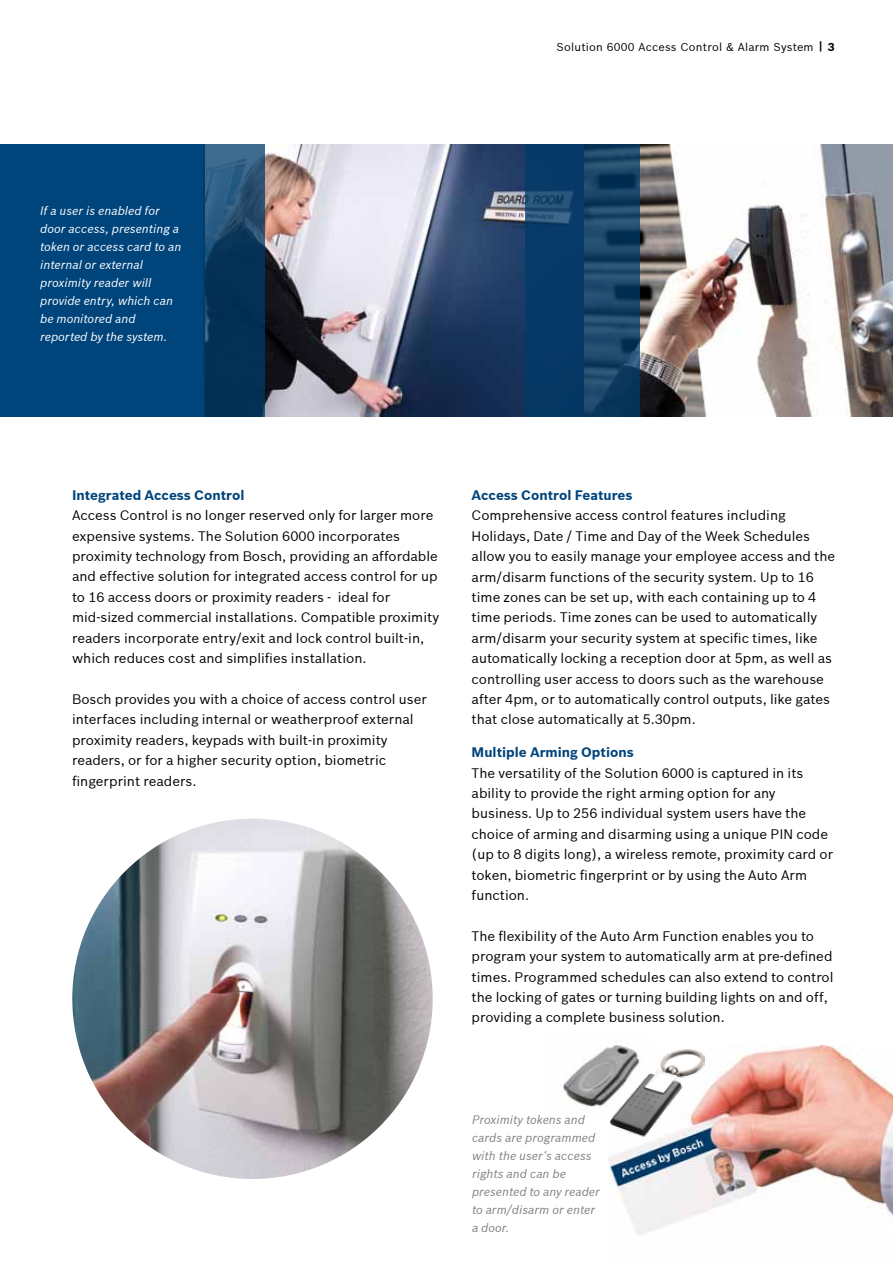
<style>
.page{position:relative;width:893px;height:1263px;background:#fff}
.page>*{position:absolute;margin:0;border:0;box-sizing:border-box;transform-origin:0 0}
.t1{font:13.5px/20.4px "Bosch Sans";color:#000}
.t2{font:700 13.5px "Bosch Sans";color:#00447c}
.t3{font:italic 12px/18px "Bosch Sans";color:#fff}
.t4{font:italic 12px/18px "Bosch Sans";color:#808285}
.t5{font:11.25px "Bosch Sans";letter-spacing:.02em;color:#000}
.s1{font-weight:700}
</style>
<div class="page">
<div style="left:0;top:145px;width:296px;height:272px;background:#00447c"></div>
<img style="left:264px;top:145px;width:629px;height:272px">
<svg style="left:203px;top:145px;width:61px;height:272px;background:#123e63"></svg>
<svg style="left:525px;top:145px;width:115px;height:272px;background:#113f67"></svg>
<img style="left:72px;top:819px;width:361px;height:360px;border-radius:180px">
<img style="left:608px;top:1045px;width:285px;height:191px">
<img style="left:563px;top:1045px;width:87px;height:77px">
<img style="left:610px;top:1050px;width:94px;height:90px">
<p class="t5" style="left:556px;top:40px;width:280px">Solution 6000 Access Control &amp; Alarm System <span class="s1">| 3</span></p>
<p class="t3" style="left:40px;top:201px;width:143px">If a user is enabled for door access, presenting a token or access card to an internal or external proximity reader will provide entry, which can be monitored and reported by the system.</p>
<p class="t2" style="left:72px;top:487px;width:174px">Integrated Access Control</p>
<p class="t1" style="left:72px;top:505px;width:369px">Access Control is no longer reserved only for larger more expensive systems. The Solution 6000 incorporates proximity technology from Bosch, providing an affordable and effective solution for integrated access control for up to 16 access doors or proximity readers - ideal for mid-sized commercial installations. Compatible proximity readers incorporate entry/exit and lock control built-in, which reduces cost and simplifies installation.</p>
<p class="t1" style="left:72px;top:689px;width:356px">Bosch provides you with a choice of access control user interfaces including internal or weatherproof external proximity readers, keypads with built-in proximity readers, or for a higher security option, biometric fingerprint readers.</p>
<p class="t2" style="left:472px;top:487px;width:162px">Access Control Features</p>
<p class="t1" style="left:472px;top:505px;width:365px">Comprehensive access control features including Holidays, Date / Time and Day of the Week Schedules allow you to easily manage your employee access and the arm/disarm functions of the security system. Up to 16 time zones can be set up, with each containing up to 4 time periods. Time zones can be used to automatically arm/disarm your security system at specific times, like automatically locking a reception door at 5pm, as well as controlling user access to doors such as the warehouse after 4pm, or to automatically control outputs, like gates that close automatically at 5.30pm.</p>
<p class="t2" style="left:472px;top:744px;width:164px">Multiple Arming Options</p>
<p class="t1" style="left:472px;top:762px;width:363px">The versatility of the Solution 6000 is captured in its ability to provide the right arming option for any business. Up to 256 individual system users have the choice of arming and disarming using a unique PIN code (up to 8 digits long), a wireless remote, proximity card or token, biometric fingerprint or by using the Auto Arm function.</p>
<p class="t1" style="left:472px;top:926px;width:363px">The flexibility of the Auto Arm Function enables you to program your system to automatically arm at pre-defined times. Programmed schedules can also extend to control the locking of gates or turning building lights on and off, providing a complete business solution.</p>
<p class="t4" style="left:472px;top:1111px;width:130px">Proximity tokens and cards are programmed with the user‘s access rights and can be presented to any reader to arm/disarm or enter a door.</p>
</div>
